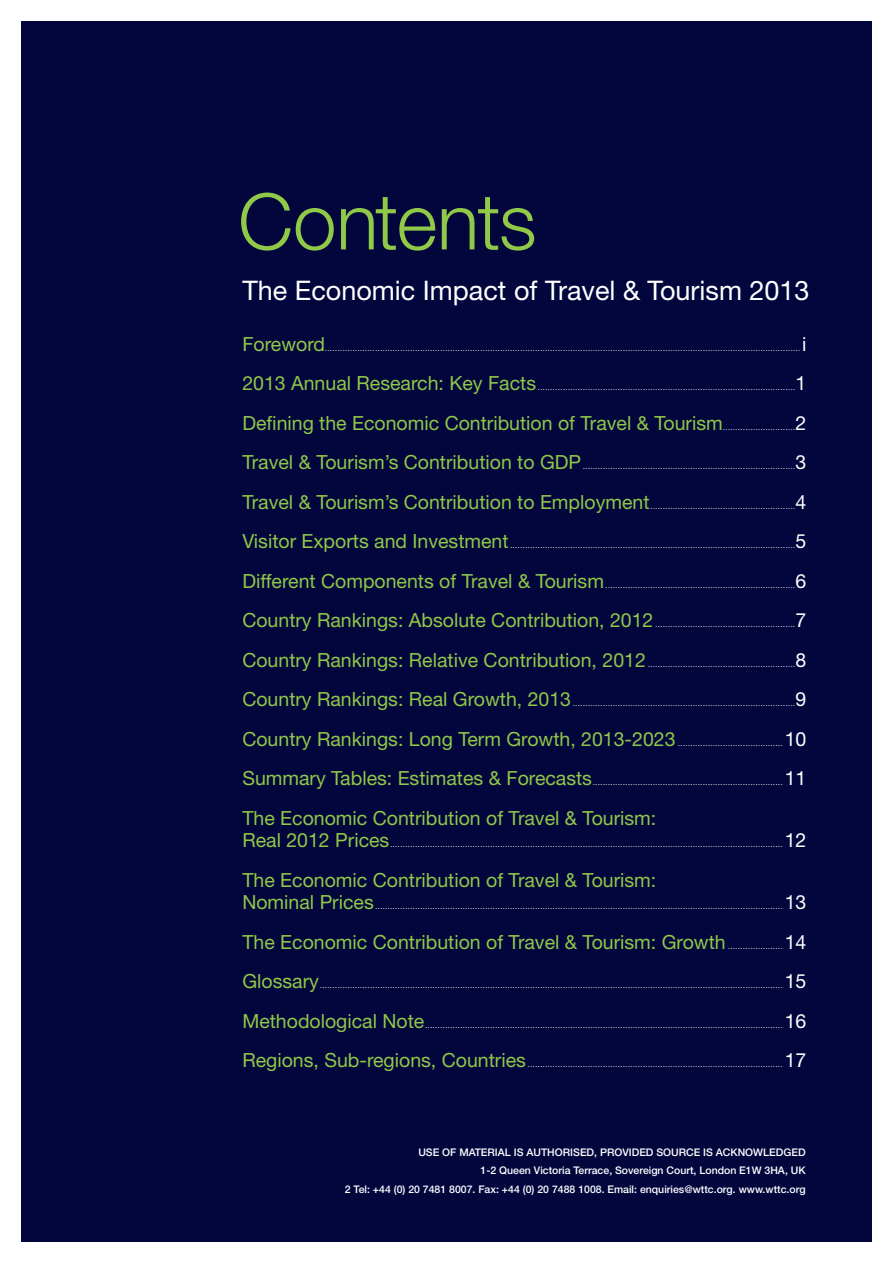
<style>
.page{position:relative;width:893px;height:1263px;background:#fff}
.page>*{position:absolute;margin:0;border:0;box-sizing:border-box;transform-origin:0 0}
.t1{font:300 78px "Helvetica Neue";letter-spacing:-.02em;color:#90c848}
.t2{font:27px "Helvetica Neue";color:#fff}
.t3{font:19.5px "Helvetica Neue";color:#90c848}
.t4{font:500 10.5px/18.6px "Helvetica Neue";color:#fff;text-align:right}
.t5{font:300 9px "Helvetica Neue";color:#fff}
.s1{font-weight:400;font-size:19.5px;color:#90c848}
.s2{font-weight:400;font-size:19.5px}
.s3{font-weight:300;font-size:9px;color:#fff}
.s4{color:#fff}
</style>
<div class="page">
<div style="left:21px;top:21px;width:851px;height:1221px;background:#02063d"></div>
<h1 class="t1" style="left:238px;top:174px;width:300px">Contents</h1>
<h2 class="t2" style="left:242px;top:274px;width:569px">The Economic Impact of Travel &amp; Tourism 2013</h2>
<p class="t5" style="left:242px;top:342px;width:566px"><span class="s1">Foreword</span>.............................................................................................................................................................................................. <span class="s2">i</span></p>
<p class="t5" style="left:242px;top:381px;width:565px"><span class="s1">2013 Annual Research: Key Facts</span> .......................................................................................................<span class="s2">1</span></p>
<h3 class="t3" style="left:242px;top:411px;width:565px">Defining the Economic Contribution of Travel &amp; Tourism<span class="s3">.............................</span><span class="s4">2</span></h3>
<p class="t5" style="left:242px;top:460px;width:565px"><span class="s1">Travel &amp; Tourism’s Contribution to GDP</span> .....................................................................................<span class="s2">3</span></p>
<p class="t5" style="left:242px;top:500px;width:565px"><span class="s1">Travel &amp; Tourism’s Contribution to Employment</span>..........................................................<span class="s2">4</span></p>
<p class="t5" style="left:242px;top:539px;width:565px"><span class="s1">Visitor Exports and Investment</span> ..................................................................................................................<span class="s2">5</span></p>
<p class="t5" style="left:242px;top:579px;width:565px"><span class="s1">Different Components of Travel &amp; Tourism</span>............................................................................<span class="s2">6</span></p>
<p class="t5" style="left:242px;top:618px;width:565px"><span class="s1">Country Rankings: Absolute Contribution, 2012</span> ........................................................<span class="s2">7</span></p>
<p class="t5" style="left:242px;top:658px;width:565px"><span class="s1">Country Rankings: Relative Contribution, 2012</span> ...........................................................<span class="s2">8</span></p>
<p class="t5" style="left:242px;top:697px;width:565px"><span class="s1">Country Rankings: Real Growth, 2013</span> .........................................................................................<span class="s2">9</span></p>
<p class="t5" style="left:242px;top:737px;width:565px"><span class="s1">Country Rankings: Long Term Growth, 2013-2023</span> .......................................... <span class="s2">10</span></p>
<p class="t5" style="left:242px;top:776px;width:565px"><span class="s1">Summary Tables: Estimates &amp; Forecasts</span>............................................................................ <span class="s2">11</span></p>
<h3 class="t3" style="left:242px;top:806px;width:415px">The Economic Contribution of Travel &amp; Tourism:</h3>
<p class="t5" style="left:242px;top:838px;width:565px"><span class="s1">Real 2012 Prices</span>............................................................................................................................................................. <span class="s2">12</span></p>
<h3 class="t3" style="left:242px;top:868px;width:415px">The Economic Contribution of Travel &amp; Tourism:</h3>
<p class="t5" style="left:242px;top:900px;width:565px"><span class="s1">Nominal Prices</span>................................................................................................................................................................... <span class="s2">13</span></p>
<h3 class="t3" style="left:242px;top:930px;width:565px">The Economic Contribution of Travel &amp; Tourism: Growth <span class="s3">......................</span> <span class="s4">14</span></h3>
<p class="t5" style="left:242px;top:979px;width:565px"><span class="s1">Glossary</span>......................................................................................................................................................................................... <span class="s2">15</span></p>
<p class="t5" style="left:242px;top:1019px;width:565px"><span class="s1">Methodological Note</span>............................................................................................................................................... <span class="s2">16</span></p>
<p class="t5" style="left:242px;top:1058px;width:565px"><span class="s1">Regions, Sub-regions, Countries</span> ...................................................................................................... <span class="s2">17</span></p>
<p class="t4" style="left:345px;top:1142px;width:462px">USE OF MATERIAL IS AUTHORISED, PROVIDED SOURCE IS ACKNOWLEDGED<br>1-2 Queen Victoria Terrace, Sovereign Court, London E1W 3HA, UK<br>2 Tel: +44 (0) 20 7481 8007. Fax: +44 (0) 20 7488 1008. Email: enquiries@wttc.org. www.wttc.org</p>
</div>
